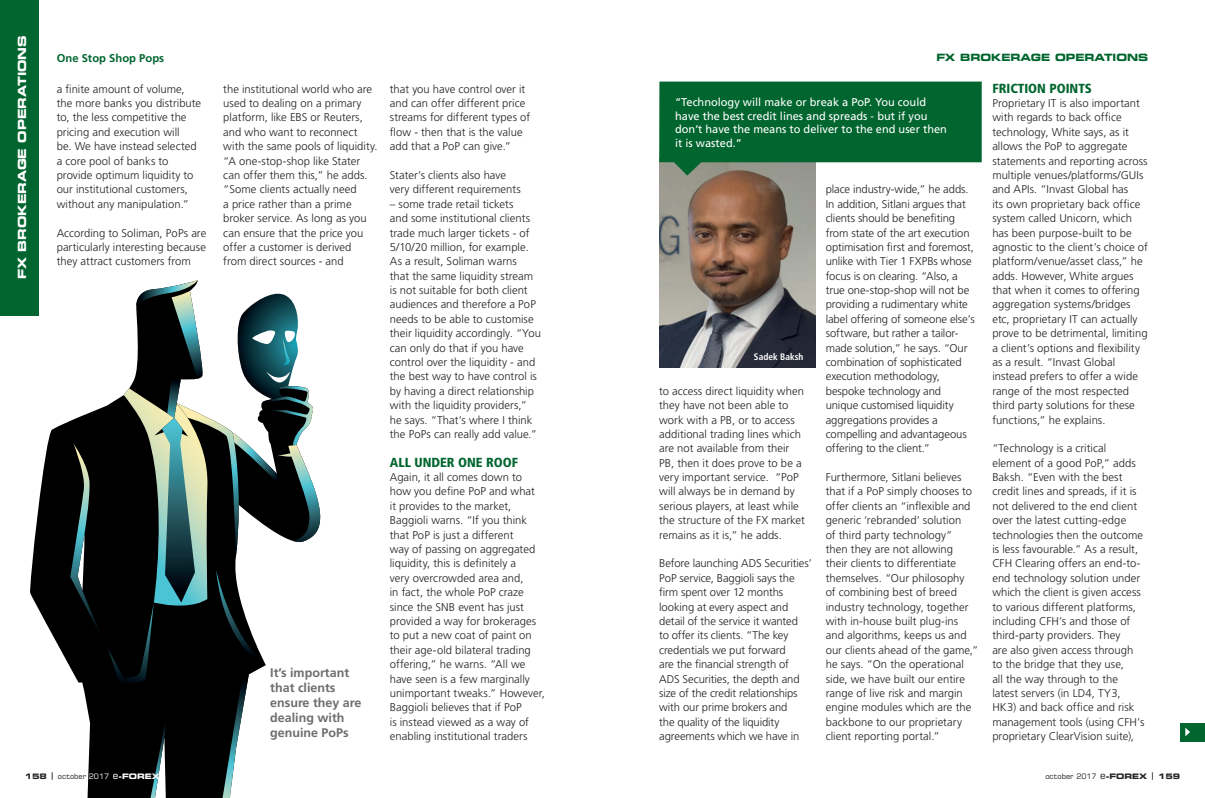
<style>
.page{position:relative;width:1205px;height:798px;background:#fff}
.page>*{position:absolute;margin:0;border:0;box-sizing:border-box;transform-origin:0 0}
.Paragraph_Title{font:900 condensed 13.12px "Frutiger";color:#00652e}
.Pulled_quotes{font:700 12.5px/15px "Frutiger";color:#6c6d70}
.Body_text{font:300 11.25px/14.4px "Frutiger";color:#231f20}
.t1{font:11.25px/13.5px "Frutiger";color:#fff}
.Section_title{font:700 expanded 11.25px "Square 721 BT";color:#fff}
.Body_text-2{font:700 11.25px "Frutiger";color:#00652e}
.Section_title_top-ri{font:700 expanded 10px "Square 721 BT";color:#00652e}
.Photo_name{font:700 condensed 9.38px "Frutiger";color:#fff}
.t2{font:7.5px "Square 721 BT";color:#231f20}
.s1{font-weight:700;font-stretch:expanded}
.s2{color:#fff}
.s3{font-size:10px;color:#fff}
.s4{font-weight:700;font-stretch:expanded;color:#fff}
.s5{font-size:10px}
</style>
<div class="page">
<svg style="left:30px;top:315px;width:40px;height:352px"></svg>
<svg style="left:70px;top:280px;width:250px;height:517px"></svg>
<div style="left:0;top:0;width:39px;height:315px;background:#00652e"></div>
<div style="left:1180px;top:722px;width:25px;height:19px;background:#00652e"></div>
<svg style="left:1185px;top:727px;width:5px;height:9px"></svg>
<img style="left:659px;top:175px;width:156px;height:193px">
<svg style="left:659px;top:81px;width:322px;height:94px;background:#1d7344"></svg>
<p class="Section_title" style="left:15px;top:279px;width:245px;rotate:-90deg">FX BROKERAGE OPERATIONS</p>
<p class="Body_text-2" style="left:57px;top:51px;width:109px">One Stop Shop Pops</p>
<p class="Body_text" style="left:57px;top:81px;width:146px">a finite amount of volume, the more banks you distribute to, the less competitive the pricing and execution will<br>be. We have instead selected a core pool of banks to provide optimum liquidity to our institutional customers, without any manipulation.”</p>
<p class="Body_text" style="left:57px;top:225px;width:151px;text-align:justify">According to Soliman, PoPs are particularly interesting because they attract customers from</p>
<p class="t2" style="left:25px;top:771px;width:136px"><span class="s1">158 </span><sup>|</sup> october <span class="s2">2017</span> <span class="s3">e</span><span class="s4">-FOREX</span></p>
<p class="Body_text" style="left:223px;top:81px;width:156px">the institutional world who are used to dealing on a primary platform, like EBS or Reuters, and who want to reconnect with the same pools of liquidity. “A one-stop-shop like Stater can offer them this,” he adds. “Some clients actually need<br>a price rather than a prime broker service. As long as you can ensure that the price you offer a customer is derived<br>from direct sources - and</p>
<p class="Body_text" style="left:390px;top:81px;width:142px">that you have control over it and can offer different price streams for different types of flow - then that is the value add that a PoP can give.”</p>
<p class="Body_text" style="left:390px;top:168px;width:132px">Stater’s clients also have very different requirements</p>
<p class="Body_text" style="left:390px;top:196px;width:142px">– some trade retail tickets and some institutional clients trade much larger tickets - of<br>5/10/20 million, for example.</p>
<p class="Body_text" style="left:390px;top:254px;width:153px">As a result, Soliman warns<br>that the same liquidity stream is not suitable for both client audiences and therefore a PoP needs to be able to customise their liquidity accordingly. “You can only do that if you have control over the liquidity - and the best way to have control is by having a direct relationship with the liquidity providers,” he says. “That’s where I think the PoPs can really add value.”</p>
<p class="Paragraph_Title" style="left:390px;top:454px;width:130px">ALL UNDER ONE ROOF</p>
<p class="Body_text" style="left:390px;top:470px;width:156px">Again, it all comes down to how you define PoP and what<br>it provides to the market,<br>Baggioli warns. “If you think that PoP is just a different<br>way of passing on aggregated liquidity, this is definitely a<br>very overcrowded area and,<br>in fact, the whole PoP craze since the SNB event has just provided a way for brokerages to put a new coat of paint on their age-old bilateral trading offering,” he warns. “All we have seen is a few marginally unimportant tweaks.” However,<br>Baggioli believes that if PoP<br>is instead viewed as a way of enabling institutional traders</p>
<p class="Pulled_quotes" style="left:270px;top:664px;width:93px">It’s important that clients ensure they are dealing with genuine PoPs</p>
<p class="Section_title_top-ri" style="left:936px;top:51px;width:213px">FX BROKERAGE OPERATIONS</p>
<p class="t1" style="left:675px;top:95px;width:273px">“Technology will make or break a PoP. You could have the best credit lines and spreads - but if you don’t have the means to deliver to the end user then it is wasted.”</p>
<p class="Photo_name" style="left:754px;top:351px;width:51px">Sadek Baksh</p>
<p class="Body_text" style="left:659px;top:383px;width:147px">to access direct liquidity when they have not been able to work with a PB, or to access additional trading lines which are not available from their<br>PB, then it does prove to be a very important service. “PoP will always be in demand by serious players, at least while the structure of the FX market remains as it is,” he adds.</p>
<p class="Body_text" style="left:659px;top:556px;width:154px">Before launching ADS Securities’<br>PoP service, Baggioli says the firm spent over 12 months looking at every aspect and detail of the service it wanted<br>to offer its clients. “The key credentials we put forward<br>are the financial strength of<br>ADS Securities, the depth and size of the credit relationships with our prime brokers and<br>the quality of the liquidity agreements which we have in</p>
<p class="Body_text" style="left:826px;top:182px;width:150px">place industry-wide,” he adds.<br>In addition, Sitlani argues that clients should be benefiting from state of the art execution optimisation first and foremost, unlike with Tier 1 FXPBs whose focus is on clearing. “Also, a true one-stop-shop will not be providing a rudimentary white label offering of someone else’s software, but rather a tailor&shy;made solution,” he says. “Our combination of sophisticated execution methodology, bespoke technology and unique customised liquidity aggregations provides a compelling and advantageous offering to the client.”</p>
<p class="Body_text" style="left:826px;top:470px;width:154px">Furthermore, Sitlani believes that if a PoP simply chooses to offer clients an “inflexible and generic ‘rebranded’ solution<br>of third party technology”<br>then they are not allowing<br>their clients to differentiate themselves. “Our philosophy<br>of combining best of breed industry technology, together with in-house built plug-ins and algorithms, keeps us and our clients ahead of the game,” he says. “On the operational side, we have built our entire range of live risk and margin engine modules which are the backbone to our proprietary client reporting portal.”</p>
<p class="Paragraph_Title" style="left:992px;top:80px;width:101px">FRICTION POINTS</p>
<p class="Body_text" style="left:992px;top:96px;width:157px">Proprietary IT is also important with regards to back office technology, White says, as it allows the PoP to aggregate statements and reporting across multiple venues/platforms/GUIs and APIs. “Invast Global has<br>its own proprietary back office system called Unicorn, which has been purpose-built to be agnostic to the client’s choice of platform/venue/asset class,” he adds. However, White argues that when it comes to offering aggregation systems/bridges etc, proprietary IT can actually prove to be detrimental, limiting a client’s options and flexibility as a result. “Invast Global instead prefers to offer a wide range of the most respected third party solutions for these functions,” he explains.</p>
<p class="Body_text" style="left:992px;top:441px;width:154px">“Technology is a critical element of a good PoP,” adds<br>Baksh. “Even with the best credit lines and spreads, if it is not delivered to the end client over the latest cutting-edge technologies then the outcome is less favourable.” As a result,<br>CFH Clearing offers an end-to&shy;end technology solution under which the client is given access to various different platforms, including CFH’s and those of third-party providers. They<br>are also given access through to the bridge that they use,<br>all the way through to the latest servers (in LD4, TY3,<br>HK3) and back office and risk management tools (using CFH’s proprietary ClearVision suite),</p>
<p class="t2" style="left:1045px;top:771px;width:136px">october 2017 <span class="s5">e</span><span class="s1">-FOREX </span><sup>|</sup> <span class="s1">159</span></p>
</div>
